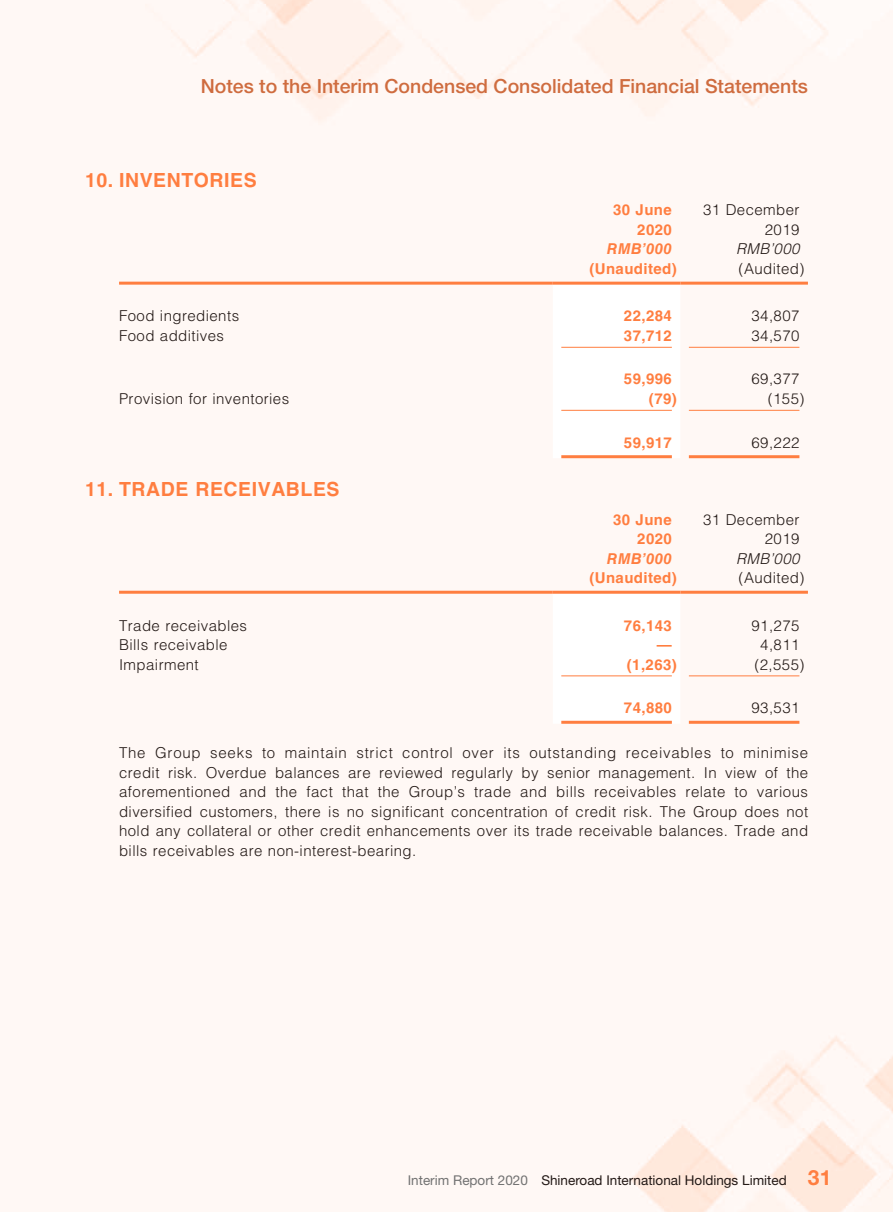
<style>
.page{position:relative;width:893px;height:1212px;background:#fff}
.page>*{position:absolute;margin:0;border:0;box-sizing:border-box;transform-origin:0 0}
.t1{font:500 19.5px "Helvetica Neue LT Std";color:#cf6c3f}
.t2{font:700 19.5px "Helvetica LT Std";letter-spacing:.03em;color:#ff7e40}
.t3{font:300 15px/19.5px "Helvetica LT Std";letter-spacing:.03em;color:#231916;text-align:right}
.t4{font:700 15px/19.5px "Helvetica LT Std";letter-spacing:.03em;color:#ff7e40;text-align:right}
.t5{font:italic 700 15px "Helvetica LT Std";letter-spacing:.03em;color:#ff7e40}
.t6{font:italic 300 15px "Helvetica LT Std";letter-spacing:.03em;color:#231916}
.t7{font:13.5px "Helvetica Neue LT Std";color:#231916}
.s1{color:#727272}
.s2{font-weight:700;font-size:21px;color:#ff7e40}
</style>
<div class="page">
<div style="left:119px;top:0;width:774px;height:1212px;background:#fff8f5"></div>
<svg style="left:553px;top:285px;width:127px;height:173px"></svg>
<hr style="left:119px;top:282px;width:434px;height:3px;background:#ff7e40">
<hr style="left:553px;top:282px;width:127px;height:3px;background:#ff7e40">
<hr style="left:680px;top:282px;width:128px;height:3px;background:#ff7e40">
<hr style="left:561px;top:347px;width:111px;height:1px;background:#ff7e40">
<hr style="left:689px;top:347px;width:110px;height:1px;background:#ff7e40">
<hr style="left:561px;top:410px;width:111px;height:1px;background:#ff7e40">
<hr style="left:689px;top:410px;width:110px;height:1px;background:#ff7e40">
<hr style="left:561px;top:455px;width:111px;height:3px;background:#ff7e40">
<hr style="left:689px;top:455px;width:110px;height:3px;background:#ff7e40">
<svg style="left:553px;top:594px;width:127px;height:130px"></svg>
<hr style="left:119px;top:591px;width:434px;height:3px;background:#ff7e40">
<hr style="left:553px;top:591px;width:127px;height:3px;background:#ff7e40">
<hr style="left:680px;top:591px;width:128px;height:3px;background:#ff7e40">
<hr style="left:561px;top:675px;width:111px;height:1px;background:#ff7e40">
<hr style="left:689px;top:675px;width:110px;height:1px;background:#ff7e40">
<hr style="left:561px;top:721px;width:111px;height:3px;background:#ff7e40">
<hr style="left:689px;top:721px;width:110px;height:3px;background:#ff7e40">
<h1 class="t1" style="left:201px;top:74px;width:609px">Notes to the Interim Condensed Consolidated Financial Statements</h1>
<h1 class="t2" style="left:85px;top:168px;width:173px">10. INVENTORIES</h1>
<p class="t4" style="left:613px;top:200px;width:60px">30 June<br>2020</p>
<p class="t3" style="left:703px;top:200px;width:98px">31 December<br>2019</p>
<p class="t5" style="left:607px;top:240px;width:67px">RMB’000</p>
<p class="t6" style="left:736px;top:240px;width:65px">RMB’000</p>
<p class="t4" style="left:589px;top:259px;width:89px">(Unaudited)</p>
<p class="t3" style="left:739px;top:259px;width:67px">(Audited)</p>
<p class="t3" style="left:119px;top:306px;width:122px">Food ingredients</p>
<p class="t4" style="left:624px;top:306px;width:49px">22,284</p>
<p class="t3" style="left:751px;top:306px;width:49px">34,807</p>
<p class="t3" style="left:119px;top:326px;width:107px">Food additives</p>
<p class="t4" style="left:624px;top:326px;width:49px">37,712</p>
<p class="t3" style="left:751px;top:326px;width:49px">34,570</p>
<p class="t4" style="left:624px;top:369px;width:49px">59,996</p>
<p class="t3" style="left:751px;top:369px;width:49px">69,377</p>
<p class="t3" style="left:119px;top:389px;width:172px">Provision for inventories</p>
<p class="t4" style="left:649px;top:389px;width:29px">(79)</p>
<p class="t3" style="left:768px;top:389px;width:38px">(155)</p>
<p class="t4" style="left:624px;top:432px;width:49px">59,917</p>
<p class="t3" style="left:751px;top:432px;width:49px">69,222</p>
<h1 class="t2" style="left:85px;top:477px;width:256px">11. TRADE RECEIVABLES</h1>
<p class="t4" style="left:613px;top:509px;width:60px">30 June<br>2020</p>
<p class="t3" style="left:703px;top:509px;width:98px">31 December<br>2019</p>
<p class="t5" style="left:607px;top:549px;width:67px">RMB’000</p>
<p class="t6" style="left:736px;top:549px;width:65px">RMB’000</p>
<p class="t4" style="left:589px;top:568px;width:89px">(Unaudited)</p>
<p class="t3" style="left:739px;top:568px;width:67px">(Audited)</p>
<p class="t3" style="left:119px;top:615px;width:130px">Trade receivables</p>
<p class="t4" style="left:624px;top:615px;width:49px">76,143</p>
<p class="t3" style="left:751px;top:615px;width:49px">91,275</p>
<p class="t3" style="left:119px;top:635px;width:110px">Bills receivable</p>
<p class="t4" style="left:657px;top:635px;width:16px">—</p>
<p class="t3" style="left:760px;top:635px;width:41px">4,811</p>
<p class="t3" style="left:119px;top:654px;width:81px">Impairment</p>
<p class="t4" style="left:627px;top:654px;width:52px">(1,263)</p>
<p class="t3" style="left:754px;top:654px;width:52px">(2,555)</p>
<p class="t4" style="left:624px;top:698px;width:49px">74,880</p>
<p class="t3" style="left:751px;top:698px;width:49px">93,531</p>
<p class="t3" style="left:119px;top:743px;width:691px;text-align:justify">The Group seeks to maintain strict control over its outstanding receivables to minimise credit risk. Overdue balances are reviewed regularly by senior management. In view of the aforementioned and the fact that the Group’s trade and bills receivables relate to various diversified customers, there is no significant concentration of credit risk. The Group does not hold any collateral or other credit enhancements over its trade receivable balances. Trade and bills receivables are non-interest-bearing.</p>
<p class="t7" style="left:408px;top:1172px;width:425px"><span class="s1">Interim Report 2020</span> Shineroad International Holdings Limited <span class="s2">31</span></p>
</div>
